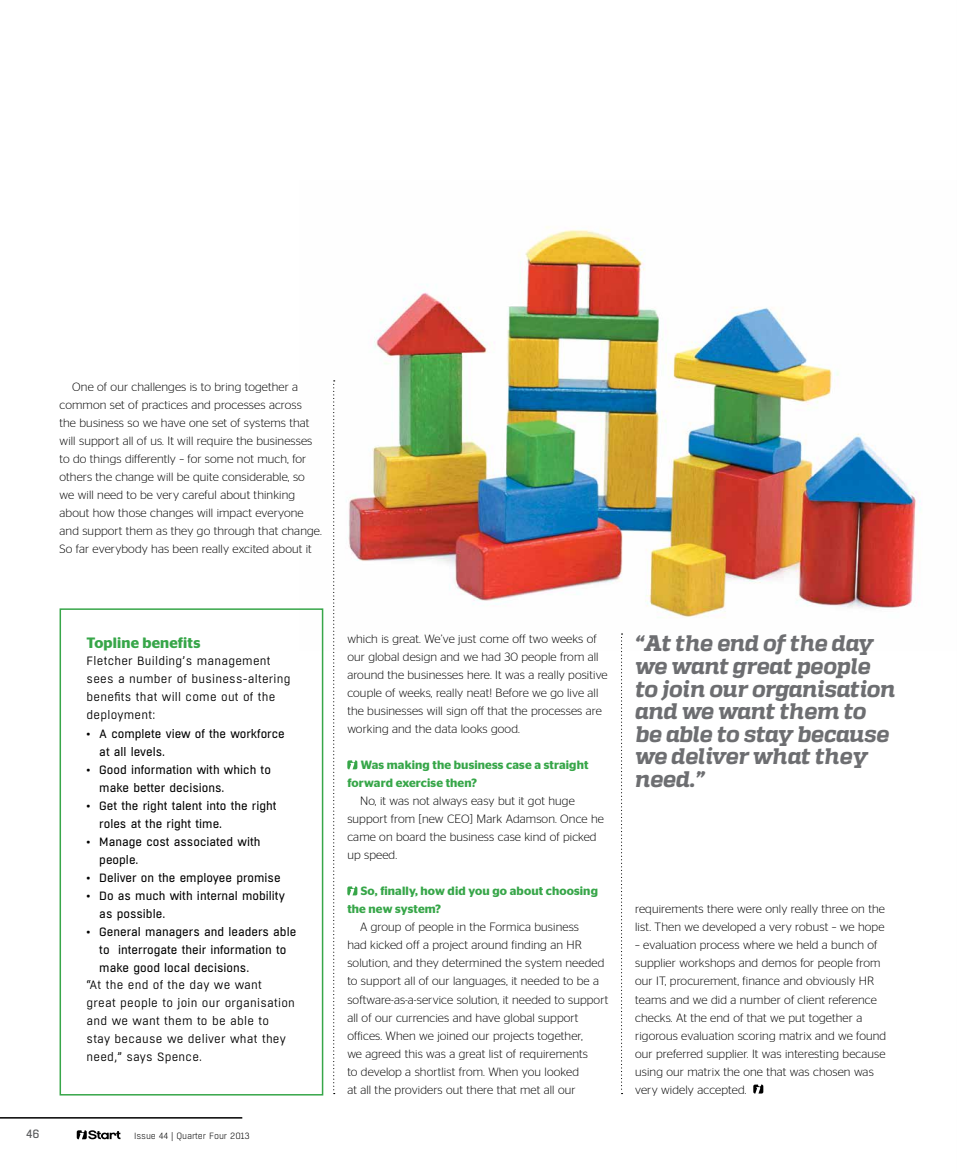
<style>
.page{position:relative;width:957px;height:1170px;background:#fff}
.page>*{position:absolute;margin:0;border:0;box-sizing:border-box;transform-origin:0 0}
.t1{font:italic 800 22.5px/22.5px "Quadon";letter-spacing:-.02em;color:#6d6e71}
.t2{font:600 15px "Stag Sans";letter-spacing:.01em;color:#37a649}
.t3{font:300 12px/18px "Stag Sans";letter-spacing:.01em;color:#000}
.t4{font:12px/18px "Boxed";color:#000}
.t5{font:12px/18px "Boxed";letter-spacing:.02em;color:#000}
.t6{font:600 12px/18px "Stag Sans";letter-spacing:.01em;color:#37a649}
.t7{font:12px "Boxed";color:#58595b}
.t8{font:300 9px "Boxed";letter-spacing:-.01em;color:#000}
</style>
<div class="page">
<hr style="left:0;top:1116px;width:242px;height:2px;background:#000">
<svg style="left:77px;top:1130px;width:43px;height:9px"></svg>
<img style="left:323px;top:226px;width:598px;height:424px">
<div style="left:60px;top:608px;width:263px;height:487px;border:2px solid #37a649"></div>
<svg style="left:333px;top:380px;width:2px;height:711px"></svg>
<svg style="left:621px;top:633px;width:1px;height:457px"></svg>
<svg style="left:347px;top:760px;width:10px;height:9px"></svg>
<svg style="left:347px;top:886px;width:10px;height:9px"></svg>
<svg style="left:753px;top:1084px;width:10px;height:9px"></svg>
<p class="t3" style="left:60px;top:378px;width:264px;text-indent:13px">One of our challenges is to bring together a common set of practices and processes across<br>the business so we have one set of systems that will support all of us. It will require the businesses to do things differently – for some not much, for others the change will be quite considerable, so we will need to be very careful about thinking about how those changes will impact everyone and support them as they go through that change.<br>So far everybody has been really excited about it</p>
<p class="t2" style="left:87px;top:634px;width:115px">Topline benefits</p>
<p class="t5" style="left:87px;top:652px;width:206px">Fletcher Building’s management sees a number of business-altering benefits that will come out of the deployment:</p>
<p class="t4" style="left:99px;top:725px;width:187px;text-indent:-13px">• A complete view of the workforce at all levels.</p>
<p class="t4" style="left:99px;top:761px;width:173px;text-indent:-13px">• Good information with which to make better decisions.</p>
<p class="t4" style="left:99px;top:797px;width:179px;text-indent:-13px">• Get the right talent into the right roles at the right time.</p>
<p class="t4" style="left:99px;top:833px;width:163px;text-indent:-13px">• Manage cost associated with people.</p>
<p class="t4" style="left:87px;top:869px;width:196px">• Deliver on the employee promise</p>
<p class="t4" style="left:99px;top:887px;width:187px;text-indent:-13px">• Do as much with internal mobility as possible.</p>
<p class="t4" style="left:99px;top:923px;width:198px;text-indent:-13px">• General managers and leaders able to interrogate their information to make good local decisions.</p>
<p class="t5" style="left:87px;top:976px;width:210px">“At the end of the day we want<br>great people to join our organisation and we want them to be able to stay because we deliver what they need,” says Spence.</p>
<p class="t7" style="left:26px;top:1125px;width:15px">46</p>
<p class="t8" style="left:134px;top:1130px;width:117px">Issue 44 | Quarter Four 2013</p>
<p class="t3" style="left:347px;top:630px;width:262px">which is great. We’ve just come off two weeks of our global design and we had 30 people from all around the businesses here. It was a really positive couple of weeks, really neat! Before we go live all the businesses will sign off that the processes are working and the data looks good.</p>
<p class="t6" style="left:347px;top:756px;width:243px;text-indent:13px">Was making the business case a straight forward exercise then?</p>
<p class="t3" style="left:347px;top:792px;width:258px;text-indent:13px">No, it was not always easy but it got huge support from [new CEO] Mark Adamson. Once he came on board the business case kind of picked up speed.</p>
<p class="t6" style="left:347px;top:882px;width:252px;text-indent:13px">So, finally, how did you go about choosing the new system?</p>
<p class="t3" style="left:347px;top:918px;width:262px;text-indent:13px">A group of people in the Formica business<br>had kicked off a project around finding an HR solution, and they determined the system needed to support all of our languages, it needed to be a software-as-a-service solution, it needed to support all of our currencies and have global support offices. When we joined our projects together,<br>we agreed this was a great list of requirements<br>to develop a shortlist from. When you looked<br>at all the providers out there that met all our</p>
<h1 class="t1" style="left:635px;top:632px;width:262px">“At the end of the day we want great people to join our organisation and we want them to be able to stay because we deliver what they need.”</h1>
<p class="t3" style="left:635px;top:900px;width:251px">requirements there were only really three on the list. Then we developed a very robust – we hope</p>
<p class="t3" style="left:635px;top:936px;width:253px">– evaluation process where we held a bunch of supplier workshops and demos for people from our IT, procurement, finance and obviously HR teams and we did a number of client reference checks. At the end of that we put together a rigorous evaluation scoring matrix and we found our preferred supplier. It was interesting because using our matrix the one that was chosen was very widely accepted.</p>
</div>
